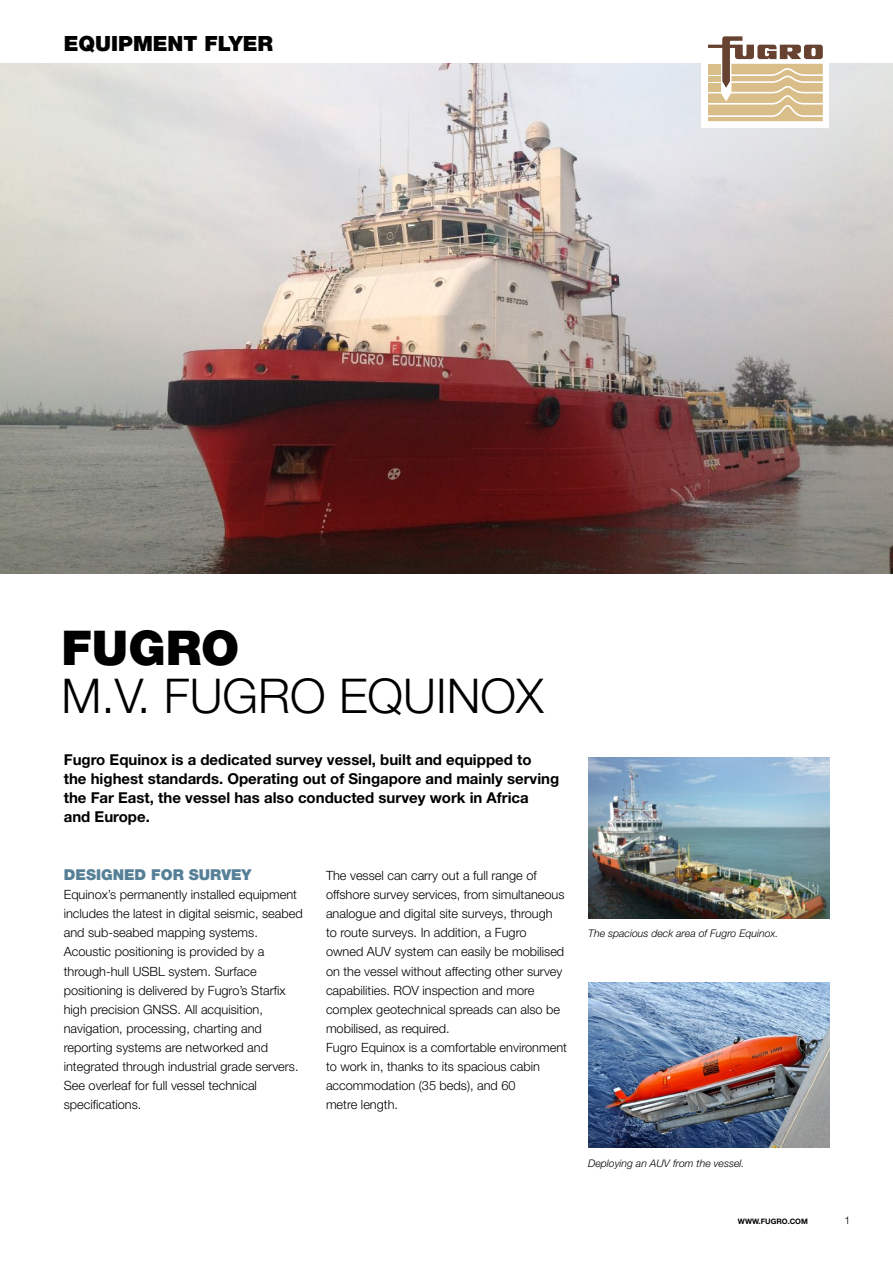
<style>
.page{position:relative;width:893px;height:1263px;background:#fff}
.page>*{position:absolute;margin:0;border:0;box-sizing:border-box;transform-origin:0 0}
.t1{font:300 48px "Helvetica Neue LT Std";color:#000}
.t2{font:900 48px "Helvetica Neue LT Std";color:#000}
.t3{font:900 21px "Helvetica Neue LT Std";color:#000}
.t4{font:700 15px/19.2px "Helvetica Neue LT Std";color:#000}
.t5{font:900 15px "Helvetica Neue LT Std";color:#568097}
.t6{font:300 12.75px/19.2px "Helvetica Neue LT Std";color:#000}
.t7{font:italic 300 10.5px "Helvetica Neue LT Std";color:#000}
.t8{font:300 10.5px "Helvetica Neue LT Std";color:#000}
.t9{font:700 7.5px "Helvetica Neue LT Std";color:#000}
</style>
<div class="page">
<img style="left:0;top:64px;width:893px;height:510px">
<img style="left:588px;top:757px;width:241px;height:161px">
<img style="left:588px;top:982px;width:241px;height:165px">
<div style="left:702px;top:0;width:127px;height:128px;background:#fff"></div>
<svg style="left:708px;top:36px;width:115px;height:85px"></svg>
<h2 class="t3" style="left:64px;top:31px;width:211px">EQUIPMENT FLYER</h2>
<h1 class="t2" style="left:62px;top:620px;width:179px">FUGRO</h1>
<h1 class="t1" style="left:62px;top:667px;width:483px">M.V. FUGRO EQUINOX</h1>
<p class="t4" style="left:64px;top:750px;width:497px">Fugro Equinox is a dedicated survey vessel, built and equipped to<br>the highest standards. Operating out of Singapore and mainly serving the Far East, the vessel has also conducted survey work in Africa<br>and Europe.</p>
<p class="t5" style="left:64px;top:865px;width:189px">DESIGNED FOR SURVEY</p>
<p class="t6" style="left:64px;top:884px;width:240px">Equinox’s permanently installed equipment includes the latest in digital seismic, seabed and sub-seabed mapping systems.<br>Acoustic positioning is provided by a through-hull USBL system. Surface positioning is delivered by Fugro’s Starfix high precision GNSS. All acquisition, navigation, processing, charting and reporting systems are networked and integrated through industrial grade servers.<br>See overleaf for full vessel technical specifications.</p>
<p class="t6" style="left:326px;top:865px;width:242px">The vessel can carry out a full range of offshore survey services, from simultaneous analogue and digital site surveys, through<br>to route surveys. In addition, a Fugro owned AUV system can easily be mobilised on the vessel without affecting other survey capabilities. ROV inspection and more complex geotechnical spreads can also be mobilised, as required.<br>Fugro Equinox is a comfortable environment to work in, thanks to its spacious cabin accommodation (35 beds), and 60<br>metre length.</p>
<p class="t7" style="left:588px;top:927px;width:192px">The spacious deck area of Fugro Equinox.</p>
<p class="t7" style="left:588px;top:1157px;width:158px">Deploying an AUV from the vessel.</p>
<p class="t9" style="left:738px;top:1217px;width:71px">WWW.FUGRO.COM</p>
<p class="t8" style="left:845px;top:1214px;width:7px">1</p>
</div>
